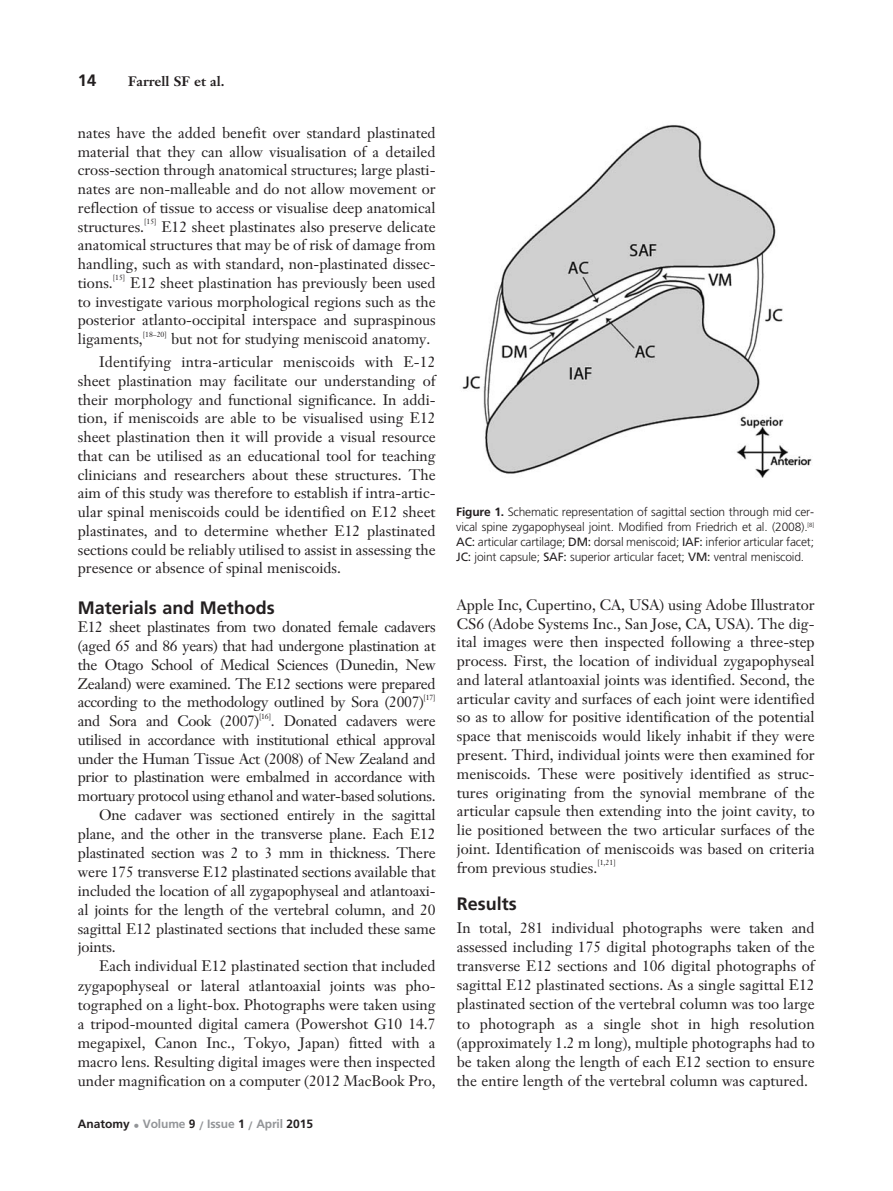
<style>
.page{position:relative;width:893px;height:1191px;background:#fff}
.page>*{position:absolute;margin:0;border:0;box-sizing:border-box;transform-origin:0 0}
.t1{font:700 18px "Frutiger";color:#231f20}
.t2{font:700 16.5px "Frutiger";color:#231f20}
.t3{font:15px/18.8px "Janson Text";color:#231f20;text-align:justify}
.t4{font:15px "Janson Text";letter-spacing:-.02em;color:#231f20}
.t5{font:700 13.5px "Janson Text";color:#231f20}
.t6{font:300 12px/15px "Frutiger";letter-spacing:-.015em;color:#231f20;text-align:justify}
.t7{font:700 12px "Frutiger";letter-spacing:-.01em;color:#939598}
.t8{font:7.5px "Janson Text";color:#231f20}
.s1{color:#231f20}
.s2{font-weight:700}
.s3{font-weight:400}
</style>
<div class="page">
<img style="left:462px;top:125px;width:350px;height:353px">
<p class="t2" style="left:78px;top:74px;width:20px">14</p>
<p class="t5" style="left:128px;top:76px;width:98px">Farrell SF et al.</p>
<p class="t3" style="left:78px;top:125px;width:359px">nates have the added benefit over standard plastinated material that they can allow visualisation of a detailed cross-section through anatomical structures; large plasti&shy;nates are non-malleable and do not allow movement or reflection of tissue to access or visualise deep anatomical structures.</p>
<p class="t8" style="left:144px;top:218px;width:14px">[15]</p>
<p class="t3" style="left:78px;top:218px;width:359px;text-indent:84px">E12 sheet plastinates also preserve delicate anatomical structures that may be of risk of damage from handling, such as with standard, non-plastinated dissec&shy;tions.</p>
<p class="t8" style="left:113px;top:275px;width:14px">[15]</p>
<p class="t3" style="left:78px;top:275px;width:359px;text-indent:52px">E12 sheet plastination has previously been used to investigate various morphological regions such as the posterior atlanto-occipital interspace and supraspinous ligaments,</p>
<p class="t8" style="left:143px;top:331px;width:26px">[18–20]</p>
<p class="t3" style="left:99px;top:329px;width:338px;line-height:23px;text-indent:72px">but not for studying meniscoid anatomy.<br>Identifying intra-articular meniscoids with E-12</p>
<p class="t3" style="left:78px;top:373px;width:359px">sheet plastination may facilitate our understanding of their morphology and functional significance. In addi&shy;tion, if meniscoids are able to be visualised using E12 sheet plastination then it will provide a visual resource that can be utilised as an educational tool for teaching clinicians and researchers about these structures. The aim of this study was therefore to establish if intra-artic&shy;ular spinal meniscoids could be identified on E12 sheet plastinates, and to determine whether E12 plastinated sections could be reliably utilised to assist in assessing the presence or absence of spinal meniscoids.</p>
<p class="t1" style="left:78px;top:600px;width:198px">Materials and Methods</p>
<p class="t3" style="left:78px;top:619px;width:359px">E12 sheet plastinates from two donated female cadavers (aged 65 and 86 years) that had undergone plastination at the Otago School of Medical Sciences (Dunedin, New Zealand) were examined. The E12 sections were prepared according to the methodology outlined by Sora (2007)</p>
<p class="t8" style="left:424px;top:694px;width:14px">[17]</p>
<p class="t4" style="left:78px;top:715px;width:183px">and Sora and Cook (2007)</p>
<p class="t8" style="left:259px;top:713px;width:14px">[16]</p>
<p class="t4" style="left:271px;top:715px;width:166px">. Donated cadavers were</p>
<p class="t4" style="left:78px;top:733px;width:359px">utilised in accordance with institutional ethical approval</p>
<p class="t4" style="left:78px;top:752px;width:359px">under the Human Tissue Act (2008) of New Zealand and</p>
<p class="t4" style="left:78px;top:771px;width:359px">prior to plastination were embalmed in accordance with</p>
<p class="t4" style="left:78px;top:790px;width:359px">mortuary protocol using ethanol and water-based solutions.</p>
<p class="t3" style="left:99px;top:807px;width:338px">One cadaver was sectioned entirely in the sagittal</p>
<p class="t3" style="left:78px;top:826px;width:359px">plane, and the other in the transverse plane. Each E12</p>
<p class="t3" style="left:78px;top:845px;width:359px">plastinated section was 2 to 3 mm in thickness. There</p>
<p class="t3" style="left:78px;top:863px;width:359px">were 175 transverse E12 plastinated sections available that</p>
<p class="t3" style="left:78px;top:882px;width:359px">included the location of all zygapophyseal and atlantoaxi-</p>
<p class="t3" style="left:78px;top:901px;width:359px">al joints for the length of the vertebral column, and 20</p>
<p class="t3" style="left:78px;top:920px;width:359px">sagittal E12 plastinated sections that included these same</p>
<p class="t3" style="left:78px;top:939px;width:39px">joints.</p>
<p class="t3" style="left:99px;top:958px;width:338px">Each individual E12 plastinated section that included</p>
<p class="t3" style="left:78px;top:977px;width:359px">zygapophyseal or lateral atlantoaxial joints was pho-</p>
<p class="t3" style="left:78px;top:996px;width:359px">tographed on a light-box. Photographs were taken using</p>
<p class="t3" style="left:78px;top:1015px;width:359px">a tripod-mounted digital camera (Powershot G10 14.7</p>
<p class="t3" style="left:78px;top:1034px;width:359px">megapixel, Canon Inc., Tokyo, Japan) fitted with a</p>
<p class="t3" style="left:78px;top:1053px;width:359px">macro lens. Resulting digital images were then inspected</p>
<p class="t3" style="left:78px;top:1072px;width:359px">under magnification on a computer (2012 MacBook Pro,</p>
<p class="t7" style="left:78px;top:1119px;width:237px"><span class="s1">Anatomy</span> • Volume <span class="s1">9</span> / Issue <span class="s1">1</span> / April <span class="s1">2015</span></p>
<p class="t6" style="left:456px;top:505px;width:359px"><span class="s2">Figure 1.</span> Schematic representation of sagittal section through mid cer&shy;vical spine zygapophyseal joint. Modified from Friedrich et al. (2008).<sup>[8] </sup><span class="s3">AC:</span> articular cartilage; <span class="s3">DM:</span> dorsal meniscoid; <span class="s3">IAF:</span> inferior articular facet; <span class="s3">JC:</span> joint capsule; <span class="s3">SAF:</span> superior articular facet; <span class="s3">VM:</span> ventral meniscoid.</p>
<p class="t3" style="left:457px;top:597px;width:359px">Apple Inc, Cupertino, CA, USA) using Adobe Illustrator CS6 (Adobe Systems Inc., San Jose, CA, USA). The dig&shy;ital images were then inspected following a three-step process. First, the location of individual zygapophyseal and lateral atlantoaxial joints was identified. Second, the articular cavity and surfaces of each joint were identified so as to allow for positive identification of the potential space that meniscoids would likely inhabit if they were present. Third, individual joints were then examined for meniscoids. These were positively identified as struc&shy;tures originating from the synovial membrane of the articular capsule then extending into the joint cavity, to lie positioned between the two articular surfaces of the joint. Identification of meniscoids was based on criteria from previous studies.</p>
<p class="t8" style="left:597px;top:859px;width:20px">[1,21]</p>
<p class="t1" style="left:457px;top:896px;width:61px">Results</p>
<p class="t3" style="left:457px;top:920px;width:359px">In total, 281 individual photographs were taken and assessed including 175 digital photographs taken of the transverse E12 sections and 106 digital photographs of sagittal E12 plastinated sections. As a single sagittal E12 plastinated section of the vertebral column was too large to photograph as a single shot in high resolution (approximately 1.2 m long), multiple photographs had to be taken along the length of each E12 section to ensure the entire length of the vertebral column was captured.</p>
</div>
